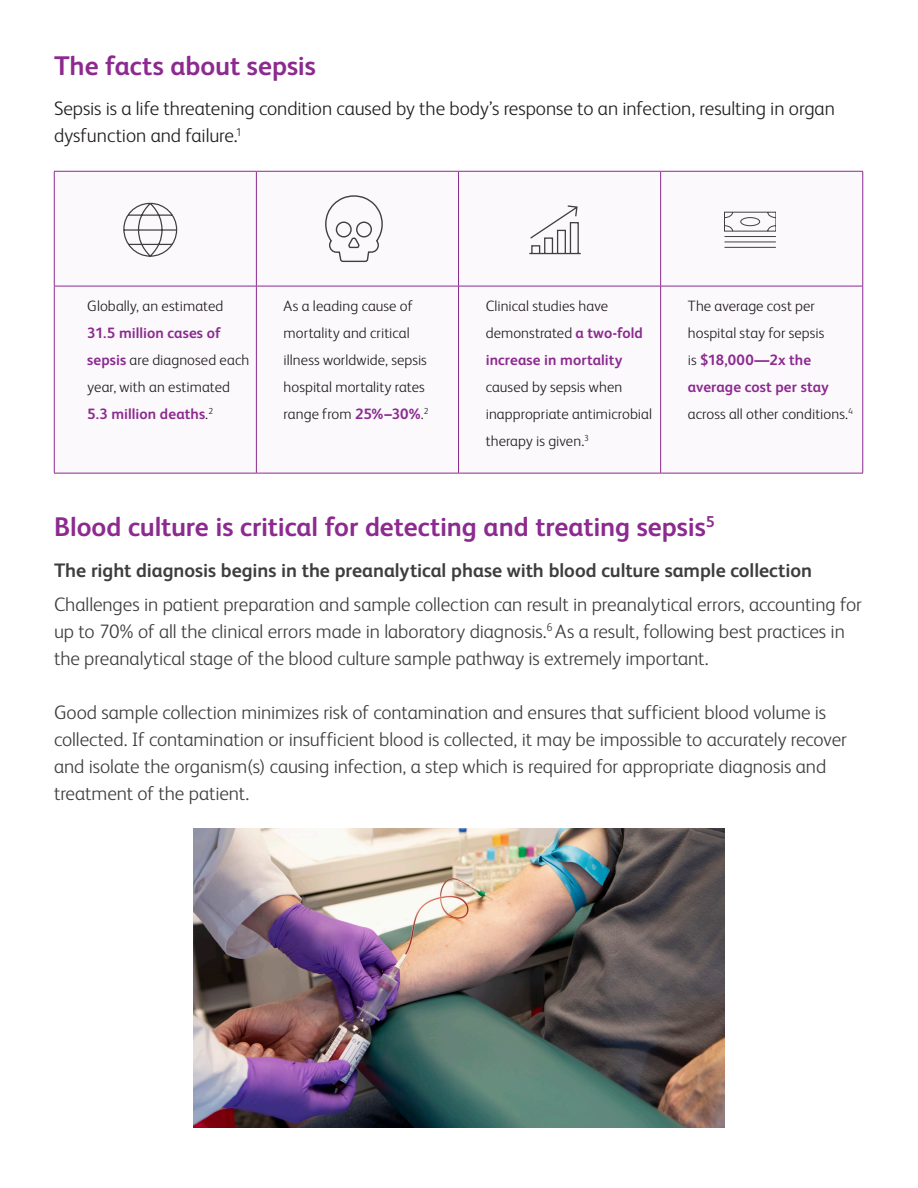
<style>
.page{position:relative;width:918px;height:1188px;background:#fff}
.page>*{position:absolute;margin:0;border:0;box-sizing:border-box;transform-origin:0 0}
.Subhead_option_2_FS{font:700 27px "FS Albert Pro";letter-spacing:-.005em;color:#8c2a90}
.t1{font:300 19.5px/27px "FS Albert Pro";letter-spacing:-.005em;color:#3e3e3f}
.t2{font:300 19.5px/27px "FS Albert Pro";letter-spacing:-.005em;color:#231f20}
.t3{font:700 19.5px "FS Albert Pro";letter-spacing:-.005em;color:#3e3e3f}
.t4{font:300 15px/27px "FS Albert Pro";letter-spacing:.005em;color:#231f20}
.s1{font-weight:700;color:#8c2a90}
</style>
<div class="page">
<img style="left:194px;top:828px;width:531px;height:299px">
<svg style="left:55px;top:172px;width:807px;height:301px"></svg>
<hr style="left:54px;top:171px;width:202px;height:1px;background:#8c2a90">
<hr style="left:54px;top:172px;width:1px;height:114px;background:#8c2a90">
<hr style="left:256px;top:171px;width:203px;height:1px;background:#8c2a90">
<hr style="left:256px;top:172px;width:1px;height:114px;background:#8c2a90">
<hr style="left:459px;top:171px;width:202px;height:1px;background:#8c2a90">
<hr style="left:458px;top:172px;width:1px;height:114px;background:#8c2a90">
<hr style="left:661px;top:171px;width:202px;height:1px;background:#8c2a90">
<hr style="left:660px;top:172px;width:1px;height:114px;background:#8c2a90">
<hr style="left:862px;top:172px;width:1px;height:114px;background:#8c2a90">
<hr style="left:54px;top:286px;width:202px;height:1px;background:#8c2a90">
<hr style="left:54px;top:286px;width:1px;height:187px;background:#8c2a90">
<hr style="left:256px;top:286px;width:203px;height:1px;background:#8c2a90">
<hr style="left:256px;top:286px;width:1px;height:187px;background:#8c2a90">
<hr style="left:459px;top:286px;width:202px;height:1px;background:#8c2a90">
<hr style="left:458px;top:286px;width:1px;height:187px;background:#8c2a90">
<hr style="left:661px;top:286px;width:202px;height:1px;background:#8c2a90">
<hr style="left:660px;top:286px;width:1px;height:187px;background:#8c2a90">
<hr style="left:862px;top:286px;width:1px;height:187px;background:#8c2a90">
<hr style="left:54px;top:473px;width:202px;height:1px;background:#8c2a90">
<hr style="left:256px;top:473px;width:203px;height:1px;background:#8c2a90">
<hr style="left:459px;top:473px;width:202px;height:1px;background:#8c2a90">
<hr style="left:661px;top:473px;width:202px;height:1px;background:#8c2a90">
<svg style="left:123px;top:202px;width:55px;height:56px"></svg>
<svg style="left:324px;top:195px;width:60px;height:68px"></svg>
<svg style="left:529px;top:205px;width:52px;height:50px"></svg>
<svg style="left:724px;top:211px;width:52px;height:37px"></svg>
<p class="Subhead_option_2_FS" style="left:54px;top:47px;width:264px">The facts about sepsis</p>
<p class="t2" style="left:54px;top:94px;width:782px">Sepsis is a life threatening condition caused by the body’s response to an infection, resulting in organ dysfunction and failure.<sup>1</sup></p>
<p class="t4" style="left:87px;top:292px;width:164px">Globally, an estimated<br><span class="s1">31.5 million cases of sepsis</span> are diagnosed each year, with an estimated<br><span class="s1">5.3 million deaths</span>.<sup>2</sup></p>
<p class="t4" style="left:284px;top:292px;width:147px">As a leading cause of mortality and critical illness worldwide, sepsis hospital mortality rates range from <span class="s1">25%–30%</span>.<sup>2</sup></p>
<p class="t4" style="left:486px;top:292px;width:168px">Clinical studies have demonstrated <span class="s1">a two-fold increase in mortality </span>caused by sepsis when inappropriate antimicrobial therapy is given.<sup>3</sup></p>
<p class="t4" style="left:688px;top:292px;width:166px">The average cost per hospital stay for sepsis<br>is <span class="s1">$18,000—2x the average cost per stay </span>across all other conditions.<sup>4</sup></p>
<p class="Subhead_option_2_FS" style="left:54px;top:508px;width:662px">Blood culture is critical for detecting and treating sepsis<sup>5</sup></p>
<p class="t3" style="left:54px;top:557px;width:760px">The right diagnosis begins in the preanalytical phase with blood culture sample collection</p>
<p class="t1" style="left:54px;top:589px;width:809px">Challenges in patient preparation and sample collection can result in preanalytical errors, accounting for up to 70% of all the clinical errors made in laboratory diagnosis.<sup>6</sup> As a result, following best practices in the preanalytical stage of the blood culture sample pathway is extremely important.</p>
<p class="t1" style="left:54px;top:697px;width:794px">Good sample collection minimizes risk of contamination and ensures that sufficient blood volume is collected. If contamination or insufficient blood is collected, it may be impossible to accurately recover and isolate the organism(s) causing infection, a step which is required for appropriate diagnosis and treatment of the patient.</p>
</div>
